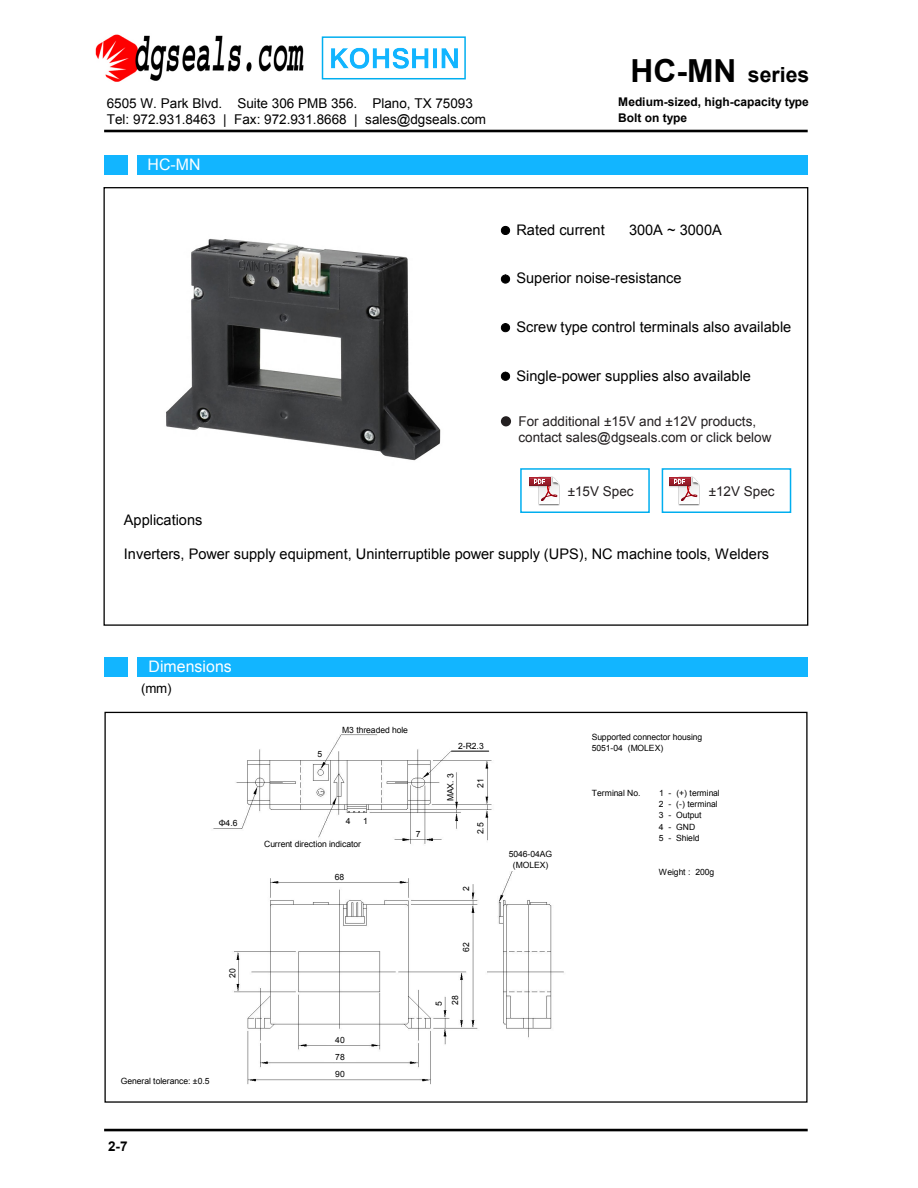
<style>
.page{position:relative;width:918px;height:1188px;background:#fff}
.page>*{position:absolute;margin:0;border:0;box-sizing:border-box;transform-origin:0 0}
.t1{font:700 21.15px "Arial";color:#000}
.t2{font:15.9px "Arial";color:#fff}
.t3{font:14.55px "Arial";color:#000}
.t4{font:13.5px/16.2px "Arial";color:#000}
.t5{font:13.5px/16.2px "Arial";color:#231f20}
.t6{font:700 13.5px "Arial";color:#000}
.t7{font:13.35px "Arial";color:#000}
.t8{font:700 12px/15.8px "Arial";color:#000}
.t9{font:8.55px/11.4px "Arial";letter-spacing:-.01em;color:#000}
.s1{font-family:"MS P Gothic"}
.s2{font-size:31.8px}
</style>
<div class="page">
<img style="left:95px;top:34px;width:209px;height:48px">
<img style="left:188px;top:711px;width:422px;height:374px">
<div style="left:509px;top:733px;width:149px;height:33px;background:#fff"></div>
<div style="left:450px;top:728px;width:61px;height:23px;background:#fff"></div>
<div style="left:581px;top:1008px;width:32px;height:53px;background:#fff"></div>
<div style="left:206px;top:814px;width:32px;height:13px;background:#fff"></div>
<div style="left:343px;top:816px;width:10px;height:13px;background:#fff"></div>
<div style="left:326px;top:1032px;width:32px;height:13px;background:#fff"></div>
<div style="left:325px;top:1066px;width:32px;height:13px;background:#fff"></div>
<div style="left:324px;top:1049px;width:32px;height:13px;background:#fff"></div>
<div style="left:206px;top:966px;width:32px;height:14px;background:#fff"></div>
<div style="left:457px;top:879px;width:14px;height:14px;background:#fff"></div>
<div style="left:440px;top:933px;width:31px;height:26px;background:#fff"></div>
<div style="left:487px;top:847px;width:70px;height:24px;background:#fff"></div>
<div style="left:470px;top:774px;width:15px;height:24px;background:#fff"></div>
<div style="left:446px;top:982px;width:15px;height:27px;background:#fff"></div>
<div style="left:426px;top:995px;width:17px;height:13px;background:#fff"></div>
<div style="left:329px;top:868px;width:21px;height:13px;background:#fff"></div>
<div style="left:286px;top:841px;width:67px;height:13px;background:#fff"></div>
<div style="left:360px;top:816px;width:10px;height:13px;background:#fff"></div>
<div style="left:413px;top:827px;width:10px;height:12px;background:#fff"></div>
<div style="left:440px;top:767px;width:15px;height:36px;background:#fff"></div>
<div style="left:471px;top:821px;width:15px;height:25px;background:#fff"></div>
<hr style="left:451px;top:751px;width:38px;height:1px;background:#000">
<div style="left:315px;top:747px;width:10px;height:12px;background:#fff"></div>
<div style="left:346px;top:723px;width:32px;height:11px;background:#fff"></div>
<hr style="left:104px;top:130px;width:704px;height:2px;background:#000">
<div style="left:104px;top:155px;width:704px;height:20px;background:#12b5ff"></div>
<div style="left:129px;top:154px;width:8px;height:24px;background:#fff"></div>
<div style="left:104px;top:658px;width:704px;height:19px;background:#12b5ff"></div>
<div style="left:129px;top:657px;width:8px;height:23px;background:#fff"></div>
<hr style="left:104px;top:1129px;width:704px;height:2px;background:#000">
<img style="left:166px;top:238px;width:275px;height:223px">
<div style="left:501px;top:226px;width:9px;height:9px;background:#000;border:1px solid #000;border-radius:50%"></div>
<div style="left:501px;top:275px;width:9px;height:8px;background:#000;border:1px solid #000;border-radius:50%"></div>
<div style="left:501px;top:323px;width:9px;height:9px;background:#000;border:1px solid #000;border-radius:50%"></div>
<div style="left:501px;top:372px;width:9px;height:8px;background:#000;border:1px solid #000;border-radius:50%"></div>
<div style="left:520px;top:468px;width:130px;height:45px;border:2px solid #00aeef"></div>
<img style="left:529px;top:476px;width:31px;height:29px">
<div style="left:662px;top:468px;width:129px;height:45px;border:2px solid #00aeef"></div>
<img style="left:670px;top:476px;width:30px;height:29px">
<div style="left:501px;top:416px;width:10px;height:10px;background:#231f20;border-radius:50%"></div>
<div style="left:322px;top:36px;width:144px;height:43px;border:2px solid #00aeef"></div>
<img style="left:331px;top:47px;width:127px;height:22px">
<h3 class="t4" style="left:107px;top:95px;width:381px">6505 W. Park Blvd. Suite 306 PMB 356. Plano, TX 75093<br>Tel: 972.931.8463 | Fax: 972.931.8668 | sales@dgseals.com</h3>
<p class="t2" style="left:107px;top:154px;width:95px"><span class="s1">　　　</span> HC-MN</p>
<p class="t3" style="left:124px;top:509px;width:80px">Applications</p>
<p class="t1" style="left:631px;top:61px;width:180px"><span class="s2">HC-MN</span> series</p>
<p class="t8" style="left:618px;top:94px;width:192px">Medium-sized, high-capacity type<br>Bolt on type</p>
<p class="t3" style="left:516px;top:220px;width:90px">Rated current</p>
<p class="t3" style="left:629px;top:220px;width:94px">300A ~ 3000A</p>
<p class="t3" style="left:516px;top:268px;width:167px">Superior noise-resistance</p>
<p class="t3" style="left:516px;top:317px;width:276px">Screw type control terminals also available</p>
<p class="t3" style="left:516px;top:366px;width:236px">Single-power supplies also available</p>
<p class="t5" style="left:519px;top:413px;width:255px">For additional ±15V and ±12V products, contact sales@dgseals.com or click below</p>
<p class="t5" style="left:568px;top:483px;width:67px">±15V Spec</p>
<p class="t5" style="left:709px;top:483px;width:67px">±12V Spec</p>
<p class="t3" style="left:124px;top:544px;width:647px">Inverters, Power supply equipment, Uninterruptible power supply (UPS), NC machine tools, Welders</p>
<p class="t2" style="left:107px;top:656px;width:126px"><span class="s1">　　　</span> Dimensions</p>
<p class="t7" style="left:141px;top:679px;width:32px">(mm)</p>
<p class="t9" style="left:219px;top:817px;width:20px">Φ4.6</p>
<p class="t9" style="left:227px;top:978px;width:11px;rotate:-90deg">20</p>
<p class="t9" style="left:121px;top:1075px;width:90px">General tolerance: ±0.5</p>
<h3 class="t6" style="left:108px;top:1137px;width:21px">2-7</h3>
<p class="t9" style="left:318px;top:748px;width:6px">5</p>
<p class="t9" style="left:342px;top:724px;width:67px">M3 threaded hole</p>
<p class="t9" style="left:346px;top:816px;width:6px">4</p>
<p class="t9" style="left:363px;top:816px;width:6px">1</p>
<p class="t9" style="left:264px;top:838px;width:98px">Current direction indicator</p>
<p class="t9" style="left:335px;top:871px;width:11px">68</p>
<p class="t9" style="left:416px;top:828px;width:6px">7</p>
<p class="t9" style="left:458px;top:740px;width:27px">2-R2.3</p>
<p class="t9" style="left:445px;top:801px;width:30px;rotate:-90deg">MAX. 3</p>
<p class="t9" style="left:475px;top:788px;width:11px;rotate:-90deg">21</p>
<p class="t9" style="left:475px;top:834px;width:14px;rotate:-90deg">2.5</p>
<p class="t9" style="left:460px;top:891px;width:6px;rotate:-90deg">2</p>
<p class="t9" style="left:335px;top:1034px;width:11px">40</p>
<p class="t9" style="left:335px;top:1068px;width:11px">90</p>
<p class="t9" style="left:335px;top:1051px;width:11px">78</p>
<p class="t9" style="left:460px;top:952px;width:11px;rotate:-90deg">62</p>
<p class="t9" style="left:431px;top:1006px;width:12px;line-height:16.2px;rotate:-90deg">5<br>28</p>
<p class="t9" style="left:509px;top:848px;width:45px;text-align:center">5046-04AG (MOLEX)</p>
<p class="t9" style="left:592px;top:731px;width:112px">Supported connector housing<br>5051-04 (MOLEX)</p>
<p class="t9" style="left:592px;top:787px;width:50px">Terminal No.</p>
<p class="t9" style="left:659px;top:787px;width:62px">1 - (+) terminal<br>2 - (-) terminal<br>3 - Output<br>4 - GND<br>5 - Shield</p>
<p class="t9" style="left:659px;top:866px;width:57px">Weight : 200g</p>
</div>
